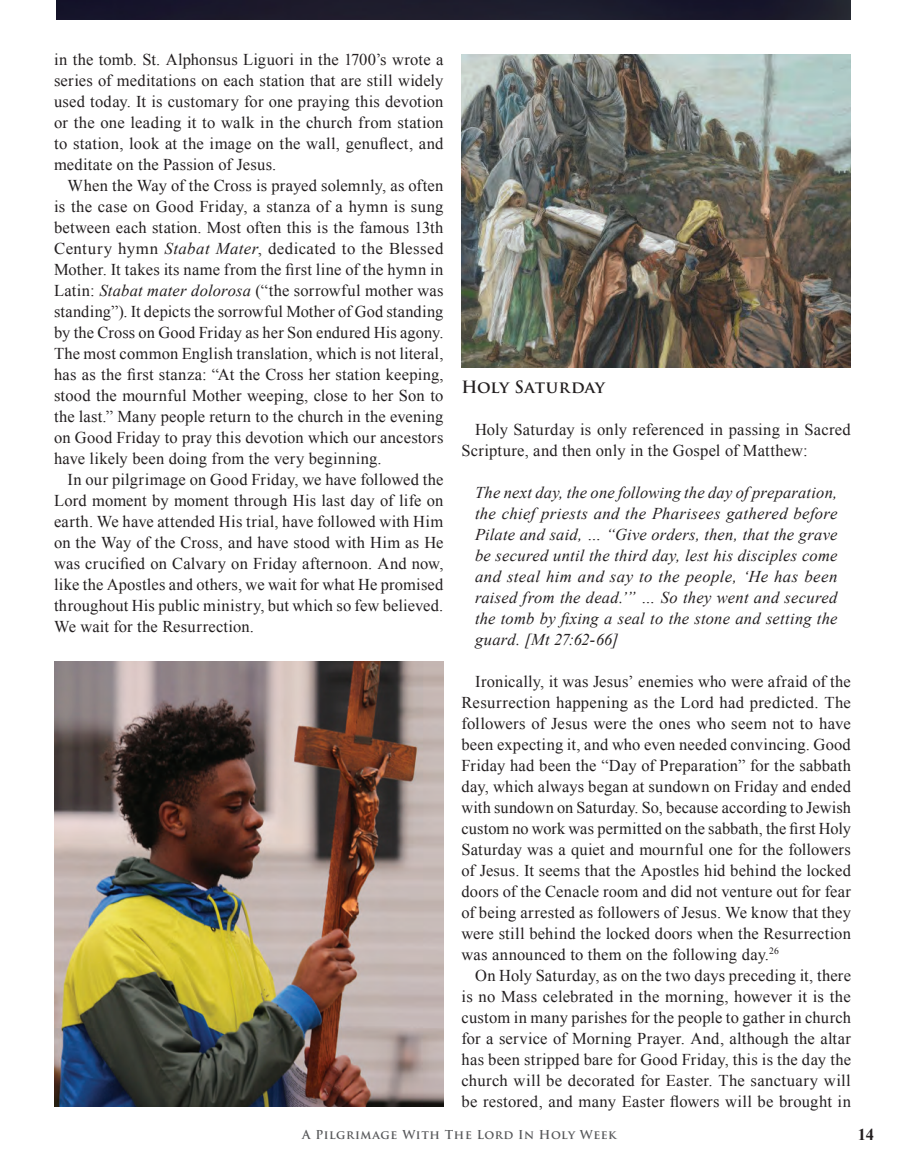
<style>
.page{position:relative;width:905px;height:1161px;background:#fff}
.page>*{position:absolute;margin:0;border:0;box-sizing:border-box;transform-origin:0 0}
.t1{font:16.5px/21px "Times New Roman";letter-spacing:.015em;color:#231f20;text-align:justify}
.t2{font:italic 16.5px/21px "Times New Roman";letter-spacing:.01em;color:#231f20;text-align:justify}
.t3{font:700 16.5px "Trajan Pro";color:#231f20}
.t4{font:700 16.5px "Times New Roman";color:#231f20}
.t5{font:700 12px "Trajan Pro";letter-spacing:.05em;color:#57585a}
.s1{font-style:italic}
</style>
<div class="page">
<div style="left:56px;top:0;width:794px;height:20px;background:#1c1b2c"></div>
<img style="left:54px;top:662px;width:389px;height:445px">
<img style="left:461px;top:54px;width:389px;height:313px">
<p class="t1" style="left:54px;top:49px;width:391px">in the tomb. St. Alphonsus Liguori in the 1700’s wrote a series of meditations on each station that are still widely used today. It is customary for one praying this devotion or the one leading it to walk in the church from station to station, look at the image on the wall, genuflect, and meditate on the Passion of Jesus.</p>
<p class="t1" style="left:54px;top:175px;width:391px;text-indent:13px">When the Way of the Cross is prayed solemnly, as often is the case on Good Friday, a stanza of a hymn is sung between each station. Most often this is the famous 13th Century hymn <span class="s1">Stabat Mater</span>, dedicated to the Blessed Mother. It takes its name from the first line of the hymn in Latin: <span class="s1">Stabat mater dolorosa</span> (“the sorrowful mother was standing”). It depicts the sorrowful Mother of God standing by the Cross on Good Friday as her Son endured His agony.<br>The most common English translation, which is not literal, has as the first stanza: “At the Cross her station keeping, stood the mournful Mother weeping, close to her Son to the last.” Many people return to the church in the evening on Good Friday to pray this devotion which our ancestors have likely been doing from the very beginning.</p>
<p class="t1" style="left:54px;top:469px;width:391px;text-indent:13px">In our pilgrimage on Good Friday, we have followed the Lord moment by moment through His last day of life on earth. We have attended His trial, have followed with Him on the Way of the Cross, and have stood with Him as He was crucified on Calvary on Friday afternoon. And now, like the Apostles and others, we wait for what He promised throughout His public ministry, but which so few believed.<br>We wait for the Resurrection.</p>
<p class="t3" style="left:461px;top:377px;width:145px">Holy Saturday</p>
<p class="t1" style="left:461px;top:419px;width:391px;text-indent:14px">Holy Saturday is only referenced in passing in Sacred<br>Scripture, and then only in the Gospel of Matthew:</p>
<p class="t2" style="left:475px;top:482px;width:364px">The next day, the one following the day of preparation, the chief priests and the Pharisees gathered before Pilate and said, … “Give orders, then, that the grave be secured until the third day, lest his disciples come and steal him and say to the people, ‘He has been raised from the dead.’” … So they went and secured the tomb by fixing a seal to the stone and setting the guard. [Mt 27:62-66]</p>
<p class="t1" style="left:461px;top:671px;width:391px;text-indent:14px">Ironically, it was Jesus’ enemies who were afraid of the Resurrection happening as the Lord had predicted. The followers of Jesus were the ones who seem not to have been expecting it, and who even needed convincing. Good Friday had been the “Day of Preparation” for the sabbath day, which always began at sundown on Friday and ended with sundown on Saturday. So, because according to Jewish custom no work was permitted on the sabbath, the first Holy Saturday was a quiet and mournful one for the followers of Jesus. It seems that the Apostles hid behind the locked doors of the Cenacle room and did not venture out for fear of being arrested as followers of Jesus. We know that they were still behind the locked doors when the Resurrection was announced to them on the following day.<sup>26</sup></p>
<p class="t1" style="left:461px;top:965px;width:391px;text-indent:14px">On Holy Saturday, as on the two days preceding it, there is no Mass celebrated in the morning, however it is the custom in many parishes for the people to gather in church for a service of Morning Prayer. And, although the altar has been stripped bare for Good Friday, this is the day the church will be decorated for Easter. The sanctuary will be restored, and many Easter flowers will be brought in</p>
<p class="t5" style="left:302px;top:1127px;width:316px">A Pilgrimage With The Lord In Holy Week</p>
<p class="t4" style="left:857px;top:1123px;width:18px">14</p>
</div>
